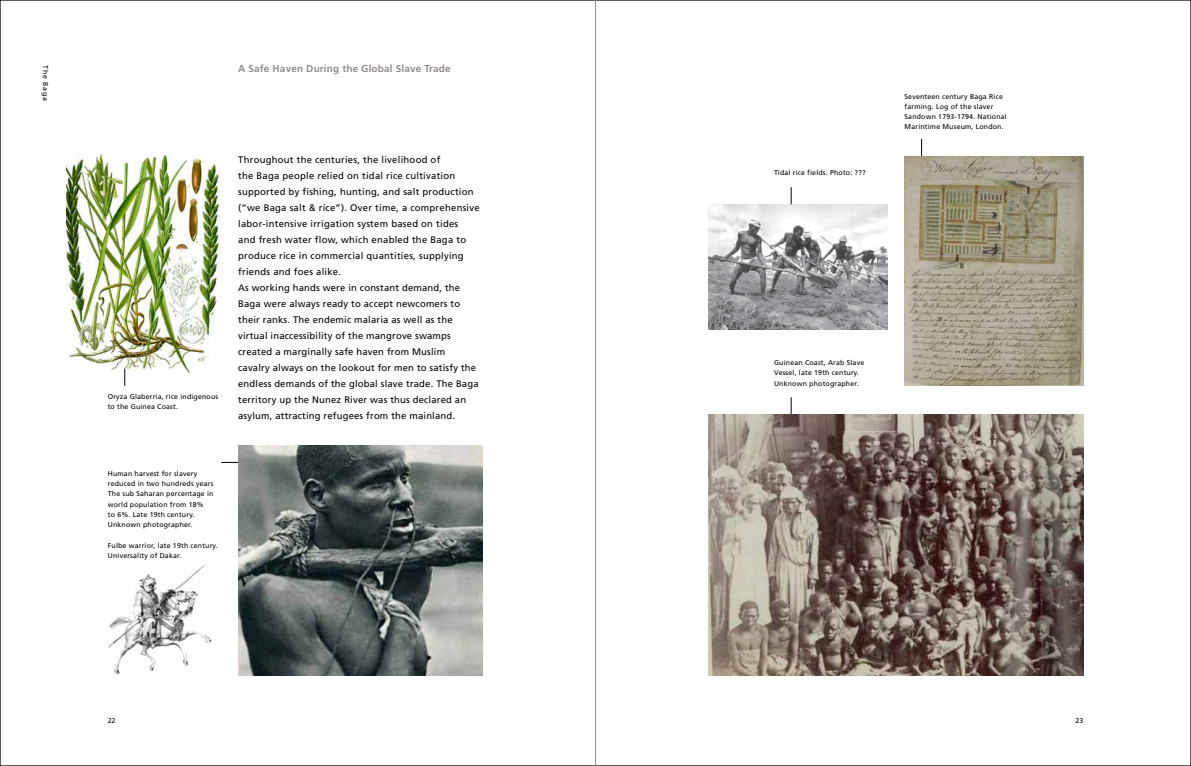
<style>
.page{position:relative;width:1191px;height:766px;background:#fff}
.page>*{position:absolute;margin:0;border:0;box-sizing:border-box;transform-origin:0 0}
.t1{font:700 10px "Frutiger LT Std";letter-spacing:.015em;color:#948c8a}
.t2{font:9.5px/16px "Frutiger LT Std";letter-spacing:.015em;color:#000}
.t3{font:7px/10.2px "Frutiger LT Std";letter-spacing:.025em;color:#000}
</style>
<div class="page">
<img style="left:238px;top:445px;width:244px;height:230px">
<img style="left:904px;top:156px;width:179px;height:230px">
<img style="left:709px;top:414px;width:374px;height:261px">
<img style="left:709px;top:204px;width:178px;height:125px">
<img style="left:108px;top:563px;width:104px;height:112px">
<img style="left:67px;top:153px;width:156px;height:220px">
<svg style="left:125px;top:369px;width:1px;height:17px"></svg>
<svg style="left:921px;top:139px;width:1px;height:17px"></svg>
<svg style="left:791px;top:187px;width:1px;height:17px"></svg>
<svg style="left:791px;top:397px;width:1px;height:17px"></svg>
<svg style="left:221px;top:462px;width:17px;height:1px"></svg>
<hr style="left:595px;top:0;width:1px;height:765px;background:#a7a9ac">
<p class="t3" style="left:51px;top:65px;width:37px;rotate:90deg">The Baga</p>
<p class="t1" style="left:238px;top:63px;width:214px">A Safe Haven During the Global Slave Trade</p>
<p class="t3" style="left:108px;top:391px;width:112px">Oryza Glaberria, rice indigenous to the Guinea Coast.</p>
<p class="t3" style="left:108px;top:468px;width:107px">Human harvest for slavery reduced in two hundreds years<br>The sub Saharan percentage in world population from 18%<br>to 6%. Late 19th century.<br>Unknown photographer.</p>
<p class="t3" style="left:108px;top:540px;width:111px">Fulbe warrior, late 19th century.<br>Universality of Dakar.</p>
<p class="t2" style="left:238px;top:151px;width:243px">Throughout the centuries, the livelihood of<br>the Baga people relied on tidal rice cultivation supported by fishing, hunting, and salt production (“we Baga salt &amp; rice”). Over time, a comprehensive labor-intensive irrigation system based on tides<br>and fresh water flow, which enabled the Baga to produce rice in commercial quantities, supplying friends and foes alike.<br>As working hands were in constant demand, the Baga were always ready to accept newcomers to their ranks. The endemic malaria as well as the virtual inaccessibility of the mangrove swamps created a marginally safe haven from Muslim<br>cavalry always on the lookout for men to satisfy the endless demands of the global slave trade. The Baga territory up the Nunez River was thus declared an asylum, attracting refugees from the mainland.</p>
<p class="t3" style="left:774px;top:167px;width:93px">Tidal rice fields. Photo: ???</p>
<p class="t3" style="left:904px;top:91px;width:104px">Seventeen century Baga Rice farming. Log of the slaver<br>Sandown 1793-1794. National<br>Marintime Museum, London.</p>
<p class="t3" style="left:774px;top:357px;width:92px">Guinean Coast, Arab Slave<br>Vessel, late 19th century.<br>Unknown photographer.</p>
<p class="t3" style="left:108px;top:715px;width:9px">22</p>
<p class="t3" style="left:1075px;top:715px;width:9px">23</p>
</div>
